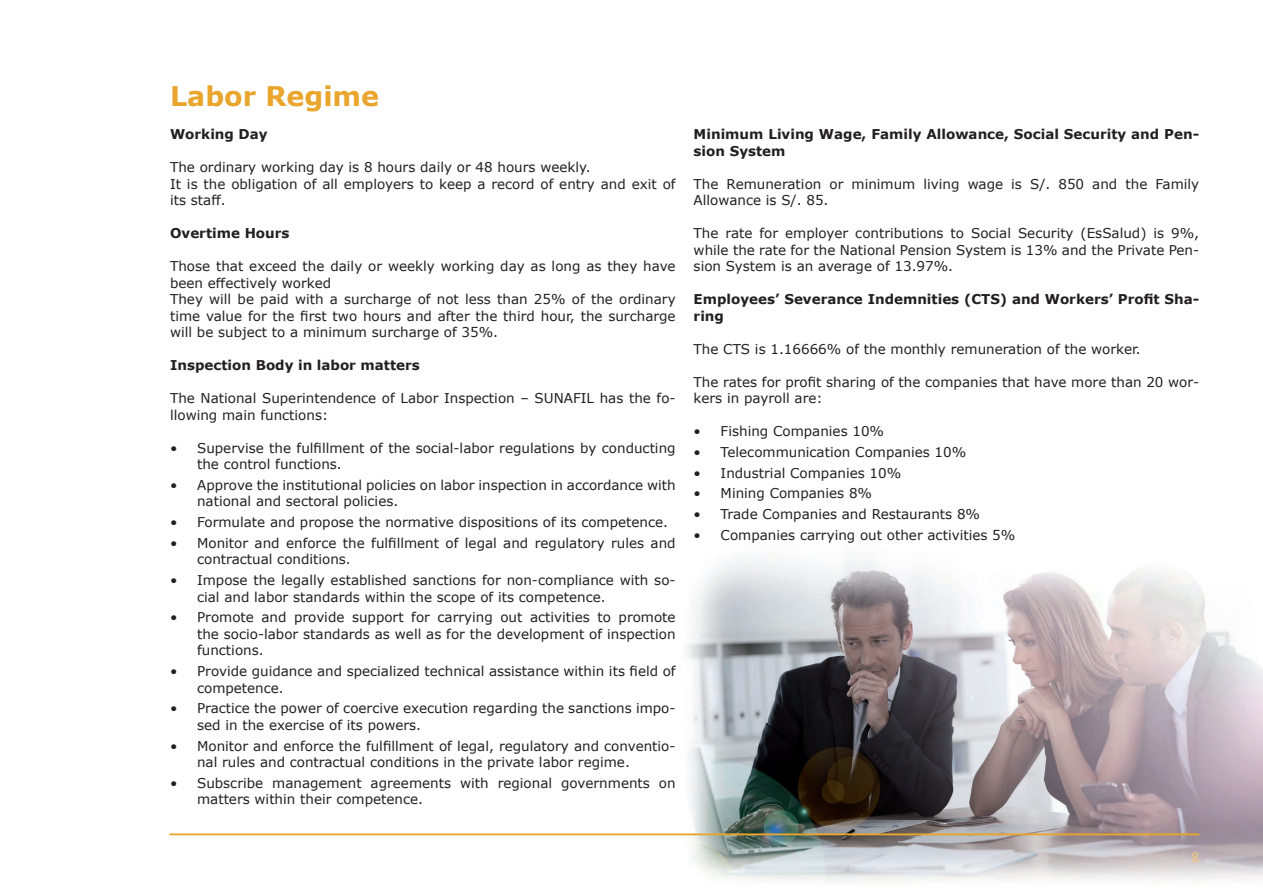
<style>
.page{position:relative;width:1263px;height:893px;background:#fff}
.page>*{position:absolute;margin:0;border:0;box-sizing:border-box;transform-origin:0 0}
.t1{font:700 27px "Verdana";color:#e9a52c}
.t2{font:15px "Calibri";color:#f2c57f}
.t3{font:13.5px/16.5px "Verdana";color:#231f20}
.t4{font:700 13.5px/16.5px "Verdana";color:#231f20}
</style>
<div class="page">
<img style="left:675px;top:559px;width:588px;height:323px">
<hr style="left:169px;top:833px;width:1030px;height:2px;background:#e9a52c">
<h1 class="t1" style="left:170px;top:77px;width:210px">Labor Regime</h1>
<p class="t4" style="left:170px;top:126px;width:99px">Working Day</p>
<p class="t3" style="left:170px;top:159px;width:507px">The ordinary working day is 8 hours daily or 48 hours weekly.<br>It is the obligation of all employers to keep a record of entry and exit of its staff.</p>
<p class="t4" style="left:170px;top:225px;width:121px">Overtime Hours</p>
<p class="t3" style="left:170px;top:258px;width:507px">Those that exceed the daily or weekly working day as long as they have been effectively worked<br>They will be paid with a surcharge of not less than 25% of the ordinary time value for the first two hours and after the third hour, the surcharge will be subject to a minimum surcharge of 35%.</p>
<p class="t4" style="left:170px;top:357px;width:251px">Inspection Body in labor matters</p>
<p class="t3" style="left:170px;top:390px;width:507px">The National Superintendence of Labor Inspection – SUNAFIL has the fo&shy;llowing main functions:</p>
<p class="t3" style="left:197px;top:439px;width:480px;text-indent:-27px">• Supervise the fulfillment of the social-labor regulations by conducting the control functions.</p>
<p class="t3" style="left:197px;top:477px;width:480px;text-indent:-27px">• Approve the institutional policies on labor inspection in accordance with national and sectoral policies.</p>
<p class="t3" style="left:170px;top:514px;width:499px">• Formulate and propose the normative dispositions of its competence.</p>
<p class="t3" style="left:197px;top:535px;width:480px;text-indent:-27px">• Monitor and enforce the fulfillment of legal and regulatory rules and contractual conditions.</p>
<p class="t3" style="left:197px;top:572px;width:480px;text-indent:-27px">• Impose the legally established sanctions for non-compliance with so&shy;cial and labor standards within the scope of its competence.</p>
<p class="t3" style="left:197px;top:609px;width:480px;text-align:justify;text-indent:-27px">• Promote and provide support for carrying out activities to promote the socio-labor standards as well as for the development of inspection functions.</p>
<p class="t3" style="left:197px;top:663px;width:480px;text-indent:-27px">• Provide guidance and specialized technical assistance within its field of competence.</p>
<p class="t3" style="left:197px;top:700px;width:480px;text-indent:-27px">• Practice the power of coercive execution regarding the sanctions impo&shy;sed in the exercise of its powers.</p>
<p class="t3" style="left:197px;top:737px;width:480px;text-indent:-27px">• Monitor and enforce the fulfillment of legal, regulatory and conventio&shy;nal rules and contractual conditions in the private labor regime.</p>
<p class="t3" style="left:197px;top:775px;width:480px;text-indent:-27px">• Subscribe management agreements with regional governments on matters within their competence.</p>
<p class="t4" style="left:694px;top:126px;width:507px">Minimum Living Wage, Family Allowance, Social Security and Pen&shy;sion System</p>
<p class="t3" style="left:694px;top:175px;width:507px">The Remuneration or minimum living wage is S/. 850 and the Family<br>Allowance is S/. 85.</p>
<p class="t3" style="left:694px;top:225px;width:507px;text-align:justify">The rate for employer contributions to Social Security (EsSalud) is 9%, while the rate for the National Pension System is 13% and the Private Pen&shy;sion System is an average of 13.97%.</p>
<p class="t4" style="left:694px;top:291px;width:507px">Employees’ Severance Indemnities (CTS) and Workers’ Profit Sha&shy;ring</p>
<p class="t3" style="left:694px;top:340px;width:449px">The CTS is 1.16666% of the monthly remuneration of the worker.</p>
<p class="t3" style="left:694px;top:373px;width:507px">The rates for profit sharing of the companies that have more than 20 wor&shy;kers in payroll are:</p>
<p class="t3" style="left:694px;top:423px;width:192px">• Fishing Companies 10%</p>
<p class="t3" style="left:694px;top:444px;width:274px">• Telecommunication Companies 10%</p>
<p class="t3" style="left:694px;top:464px;width:209px">• Industrial Companies 10%</p>
<p class="t3" style="left:694px;top:485px;width:180px">• Mining Companies 8%</p>
<p class="t3" style="left:694px;top:506px;width:288px">• Trade Companies and Restaurants 8%</p>
<p class="t3" style="left:694px;top:527px;width:323px">• Companies carrying out other activities 5%</p>
<p class="t2" style="left:1191px;top:846px;width:9px">8</p>
</div>
